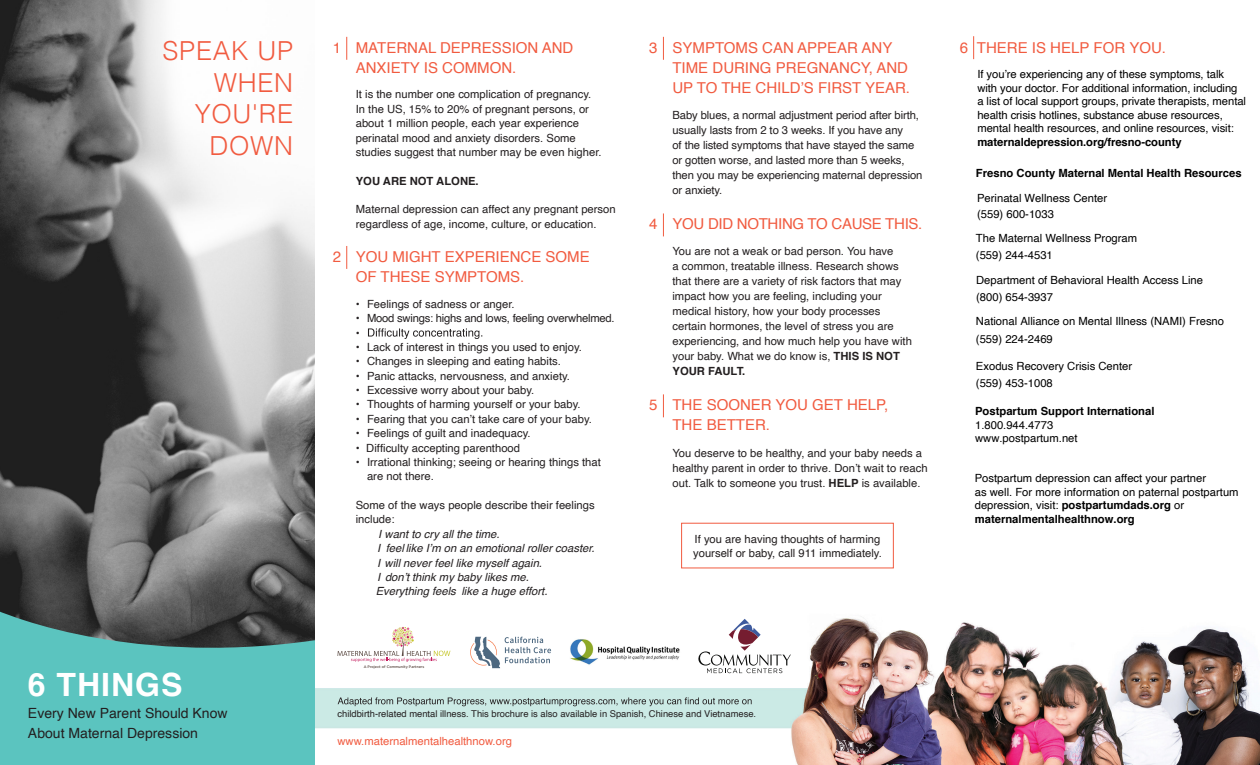
<style>
.page{position:relative;width:1260px;height:765px;background:#fff}
.page>*{position:absolute;margin:0;border:0;box-sizing:border-box;transform-origin:0 0}
.t1{font:700 32px "Helvetica";letter-spacing:.03em;color:#fff}
.t2{font:300 26.25px/31.5px "Helvetica";letter-spacing:.03em;color:#f15b40;text-align:right}
.t3{font:15px/20px "Helvetica";color:#f15b40}
.t4{font:15px "Helvetica";letter-spacing:-.02em;color:#f15b40}
.t5{font:14px/19.8px "Helvetica";color:#231f20}
.t6{font:11.25px/15px "Helvetica";color:#231f20}
.t7{font:11.25px/13.5px "Helvetica";color:#000}
.t8{font:italic 11.25px/14.4px "Helvetica";color:#231f20}
.t9{font:700 11.25px "Helvetica";color:#000}
.t10{font:11.25px/14.4px "Helvetica";letter-spacing:-.02em;color:#231f20}
.t11{font:11.25px "Helvetica";color:#f15b40}
.t12{font:700 11.25px "Helvetica";color:#231f20}
.t13{font:9.38px "Helvetica";color:#231f20}
.t14{font:500 3.62px "Gotham";color:#5c4b44}
.s1{font-weight:700}
</style>
<div class="page">
<img style="left:315px;top:36px;width:945px;height:729px">
<img style="left:0;top:0;width:315px;height:607px">
<svg style="left:0;top:607px;width:315px;height:158px;background:#55a9a5"></svg>
<svg style="left:338px;top:697px;width:414px;height:9px;background:#a6bdba"></svg>
<svg style="left:470px;top:637px;width:81px;height:31px"></svg>
<img style="left:567px;top:636px;width:117px;height:30px">
<svg style="left:338px;top:627px;width:112px;height:35px"></svg>
<svg style="left:368px;top:328px;width:114px;height:11px"></svg>
<svg style="left:346px;top:37px;width:1px;height:23px"></svg>
<svg style="left:346px;top:246px;width:1px;height:23px"></svg>
<svg style="left:663px;top:37px;width:1px;height:23px"></svg>
<svg style="left:973px;top:36px;width:1px;height:23px"></svg>
<svg style="left:663px;top:213px;width:1px;height:23px"></svg>
<svg style="left:663px;top:394px;width:1px;height:23px"></svg>
<div style="left:681px;top:523px;width:213px;height:45px;border:1px solid #f15b40"></div>
<svg style="left:697px;top:619px;width:94px;height:54px"></svg>
<h2 class="t2" style="left:163px;top:33px;width:132px">SPEAK UP<br>WHEN<br>YOU'RE<br>DOWN</h2>
<h1 class="t1" style="left:28px;top:659px;width:156px">6 THINGS</h1>
<p class="t5" style="left:28px;top:704px;width:201px">Every New Parent Should Know<br>About Maternal Depression</p>
<h3 class="t3" style="left:356px;top:38px;width:219px">MATERNAL DEPRESSION AND<br>ANXIETY IS COMMON.</h3>
<p class="t6" style="left:356px;top:88px;width:247px;line-height:14.4px">It is the number one complication of pregnancy.<br>In the US, 15% to 20% of pregnant persons, or about 1 million people, each year experience perinatal mood and anxiety disorders. Some studies suggest that number may be even higher.</p>
<p class="t12" style="left:356px;top:172px;width:124px">YOU ARE NOT ALONE.</p>
<p class="t6" style="left:356px;top:203px;width:261px;line-height:14.4px">Maternal depression can affect any pregnant person regardless of age, income, culture, or education.</p>
<h3 class="t3" style="left:356px;top:247px;width:235px">YOU MIGHT EXPERIENCE SOME<br>OF THESE SYMPTOMS.</h3>
<p class="t6" style="left:356px;top:297px;width:160px">• Feelings of sadness or anger.</p>
<p class="t10" style="left:356px;top:311px;width:260px">• Mood swings: highs and lows, feeling overwhelmed. •</p>
<p class="t6" style="left:356px;top:340px;width:228px">• Lack of interest in things you used to enjoy.</p>
<p class="t6" style="left:356px;top:354px;width:207px">• Changes in sleeping and eating habits.</p>
<p class="t6" style="left:356px;top:369px;width:216px">• Panic attacks, nervousness, and anxiety.</p>
<p class="t6" style="left:356px;top:383px;width:180px">• Excessive worry about your baby.</p>
<p class="t6" style="left:356px;top:397px;width:226px">• Thoughts of harming yourself or your baby.</p>
<p class="t6" style="left:356px;top:412px;width:238px">• Fearing that you can’t take care of your baby.</p>
<p class="t6" style="left:356px;top:426px;width:176px;line-height:14.4px">• Feelings of guilt and inadequacy. •</p>
<p class="t6" style="left:367px;top:455px;width:235px;line-height:14.4px;text-indent:-11px">• Irrational thinking; seeing or hearing things that are not there.</p>
<p class="t6" style="left:356px;top:498px;width:240px;line-height:14.4px">Some of the ways people describe their feelings include:</p>
<p class="t8" style="left:376px;top:527px;width:220px">I want to cry all the time.<br>I feel like I’m on an emotional roller coaster.<br>I will never feel like myself again.<br>I don’t think my baby likes me.<br>Everything feels like a huge effort.</p>
<h3 class="t3" style="left:672px;top:38px;width:239px">SYMPTOMS CAN APPEAR ANY<br>TIME DURING PREGNANCY, AND<br>UP TO THE CHILD’S FIRST YEAR.</h3>
<p class="t6" style="left:672px;top:108px;width:252px">Baby blues, a normal adjustment period after birth, usually lasts from 2 to 3 weeks. If you have any<br>of the listed symptoms that have stayed the same or gotten worse, and lasted more than 5 weeks, then you may be experiencing maternal depression or anxiety.</p>
<h3 class="t4" style="left:672px;top:212px;width:251px">YOU DID NOTHING TO CAUSE THIS.</h3>
<p class="t6" style="left:672px;top:244px;width:241px">You are not a weak or bad person. You have<br>a common, treatable illness. Research shows that there are a variety of risk factors that may impact how you are feeling, including your medical history, how your body processes certain hormones, the level of stress you are experiencing, and how much help you have with your baby. What we do know is, <span class="s1">THIS IS NOT YOUR FAULT.</span></p>
<h3 class="t3" style="left:672px;top:395px;width:217px">THE SOONER YOU GET HELP,<br>THE BETTER.</h3>
<p class="t6" style="left:672px;top:445px;width:257px">You deserve to be healthy, and your baby needs a healthy parent in order to thrive. Don’t wait to reach out. Talk to someone you trust. <span class="s1">HELP</span> is available.</p>
<h3 class="t3" style="left:977px;top:38px;width:191px">THERE IS HELP FOR YOU.</h3>
<h3 class="t3" style="left:333px;top:38px;width:10px">1</h3>
<h3 class="t3" style="left:649px;top:38px;width:10px">3</h3>
<h3 class="t3" style="left:960px;top:38px;width:10px">6</h3>
<p class="t7" style="left:977px;top:68px;width:270px">If you’re experiencing any of these symptoms, talk with your doctor. For additional information, including a list of local support groups, private therapists, mental health crisis hotlines, substance abuse resources, mental health resources, and online resources, visit:</p>
<p class="t9" style="left:977px;top:133px;width:206px">maternaldepression.org/fresno-county</p>
<p class="t9" style="left:976px;top:164px;width:267px">Fresno County Maternal Mental Health Resources</p>
<p class="t7" style="left:977px;top:190px;width:132px;line-height:16.8px">Perinatal Wellness Center (559) 600-1033</p>
<p class="t7" style="left:976px;top:230px;width:163px;line-height:16.5px">The Maternal Wellness Program (559) 244-4531</p>
<p class="t7" style="left:976px;top:272px;width:228px;line-height:16.5px">Department of Behavioral Health Access Line (800) 654-3937</p>
<p class="t7" style="left:976px;top:313px;width:250px;line-height:17.1px">National Alliance on Mental Illness (NAMI) Fresno (559) 224-2469</p>
<p class="t7" style="left:976px;top:358px;width:158px;line-height:16.5px">Exodus Recovery Crisis Center (559) 453-1008</p>
<p class="t9" style="left:975px;top:402px;width:181px">Postpartum Support International</p>
<p class="t7" style="left:975px;top:418px;width:104px">1.800.944.4773 www.postpartum.net</p>
<h3 class="t3" style="left:649px;top:214px;width:10px">4</h3>
<h3 class="t3" style="left:333px;top:247px;width:10px">2</h3>
<h3 class="t3" style="left:649px;top:395px;width:10px">5</h3>
<p class="t6" style="left:366px;top:441px;width:155px">Difficulty accepting parenthood</p>
<p class="t7" style="left:975px;top:472px;width:265px">Postpartum depression can affect your partner<br>as well. For more information on paternal postpartum depression, visit: <span class="s1">postpartumdads.org</span> or <span class="s1">maternalmentalhealthnow.org</span></p>
<p class="t6" style="left:693px;top:532px;width:190px;line-height:14.4px">If you are having thoughts of harming yourself or baby, call 911 immediately.</p>
<p class="t14" style="left:364px;top:664px;width:62px">A Project of Community Partners</p>
<p class="t13" style="left:338px;top:706px;width:420px">childbirth-related mental illness. This brochure is also available in Spanish, Chinese and Vietnamese.</p>
<p class="t11" style="left:338px;top:733px;width:176px">www.maternalmentalhealthnow.org</p>
</div>
